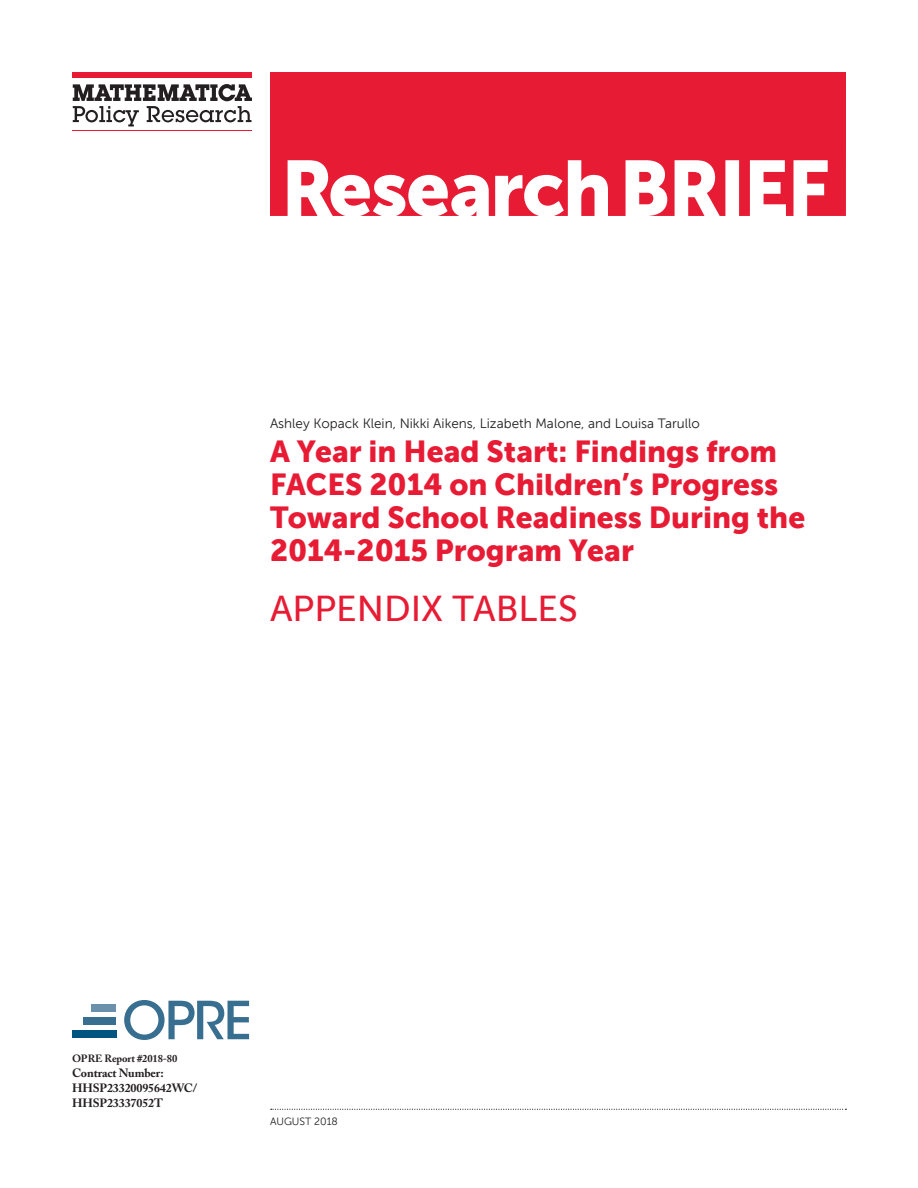
<style>
.page{position:relative;width:918px;height:1188px;background:#fff}
.page>*{position:absolute;margin:0;border:0;box-sizing:border-box;transform-origin:0 0}
.t1{font:36px "Museo Sans 500";color:#e71c34}
.t2{font:30px/33px "Museo Sans 900";color:#e71c34}
.t3{font:13.5px "Museo Sans 300";color:#231f20}
.t4{font:700 12px/15px "Adobe Caslon Pro";letter-spacing:-.01em;color:#231f20}
.t5{font:700 10.5px "Adobe Caslon Pro";letter-spacing:-.01em;color:#231f20}
.t6{font:10.5px "Museo Sans 300";color:#231f20}
</style>
<div class="page">
<svg style="left:271px;top:1109px;width:575px;height:1px"></svg>
<svg style="left:270px;top:72px;width:576px;height:144px;fill:#e71c34"></svg>
<hr style="left:72px;top:130px;width:180px;height:1px;background:#e71c34">
<div style="left:72px;top:72px;width:179px;height:5px;background:#e71c34"></div>
<svg style="left:73px;top:84px;width:179px;height:42px"></svg>
<svg style="left:124px;top:1000px;width:125px;height:40px"></svg>
<div style="left:92px;top:1004px;width:24px;height:8px;background:#6b90ac"></div>
<div style="left:83px;top:1017px;width:33px;height:8px;background:#386e8f"></div>
<div style="left:72px;top:1030px;width:44px;height:7px;background:#005480"></div>
<p class="t3" style="left:270px;top:416px;width:431px">Ashley Kopack Klein, Nikki Aikens, Lizabeth Malone, and Louisa Tarullo</p>
<h1 class="t2" style="left:270px;top:435px;width:537px">A Year in Head Start: Findings from<br>FACES 2014 on Children’s Progress<br>Toward School Readiness During the<br>2014-2015 Program Year</h1>
<h1 class="t1" style="left:270px;top:589px;width:309px">APPENDIX TABLES</h1>
<p class="t5" style="left:72px;top:1052px;width:107px">OPRE Report #2018-80</p>
<p class="t4" style="left:72px;top:1065px;width:127px">Contract Number:<br>HHSP23320095642WC/<br>HHSP23337052T</p>
<p class="t6" style="left:270px;top:1116px;width:69px">AUGUST 2018</p>
</div>
